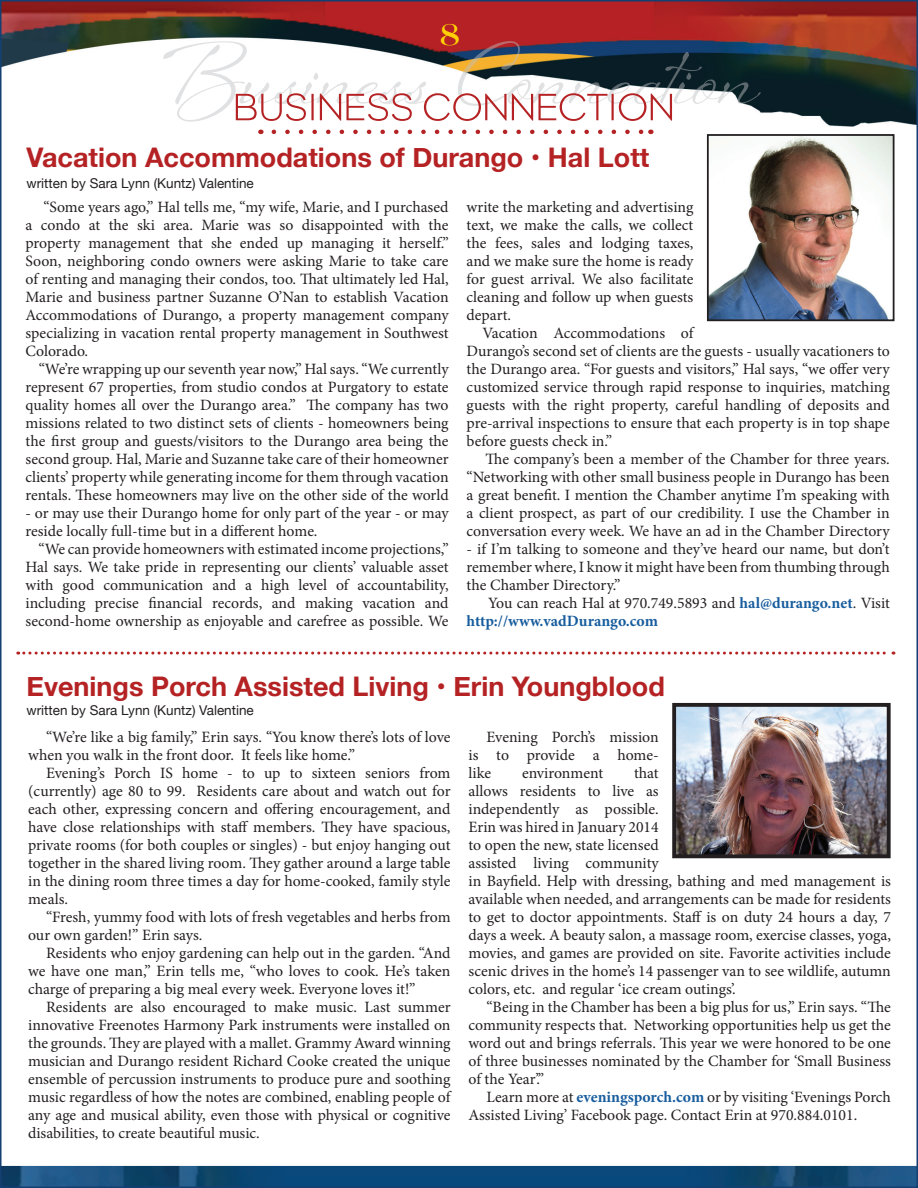
<style>
.page{position:relative;width:918px;height:1188px;background:#fff}
.page>*{position:absolute;margin:0;border:0;box-sizing:border-box;transform-origin:0 0}
.t1{font:30px "Engravers";color:#fed105}
.t2{font:700 27px "Helvetica Neue";color:#b52224}
.t3{font:15.75px/18px "Minion Pro";color:#231f20;text-align:justify}
.t4{font:700 15.75px/18px "Minion Pro";color:#175d9e}
.t5{font:13.5px "Helvetica Neue";color:#231f20}
.s1{font-weight:400;color:#231f20}
.s2{font-weight:700;color:#175d9e}
</style>
<div class="page">
<img style="left:3px;top:3px;width:912px;height:1182px">
<svg style="left:162px;top:40px;width:599px;height:83px"></svg>
<svg style="left:236px;top:93px;width:436px;height:28px"></svg>
<svg style="left:18px;top:652px;width:876px;height:3px"></svg>
<img style="left:677px;top:708px;width:209px;height:145px">
<div style="left:672px;top:703px;width:219px;height:155px;border:4px solid #231f20"></div>
<svg style="left:274px;top:130px;width:370px;height:4px"></svg>
<img style="left:710px;top:137px;width:182px;height:181px">
<div style="left:707px;top:134px;width:188px;height:187px;border:2px solid #231f20"></div>
<h1 class="t1" style="left:440px;top:17px;width:21px">8</h1>
<h2 class="t2" style="left:27px;top:136px;width:624px">Vacation Accommodations of Durango • Hal Lott</h2>
<p class="t5" style="left:27px;top:174px;width:229px">written by Sara Lynn (Kuntz) Valentine</p>
<p class="t3" style="left:26px;top:198px;width:425px;text-indent:18px">“Some years ago,” Hal tells me, “my wife, Marie, and I purchased a condo at the ski area. Marie was so disappointed with the property management that she ended up managing it herself.” Soon, neighboring condo owners were asking Marie to take care of renting and managing their condos, too. That ultimately led Hal, Marie and business partner Suzanne O’Nan to establish Vacation Accommodations of Durango, a property management company specializing in vacation rental property management in Southwest Colorado.</p>
<p class="t3" style="left:26px;top:360px;width:425px;text-indent:13px">“We’re wrapping up our seventh year now,” Hal says. “We currently represent 67 properties, from studio condos at Purgatory to estate quality homes all over the Durango area.” The company has two missions related to two distinct sets of clients - homeowners being the first group and guests/visitors to the Durango area being the second group. Hal, Marie and Suzanne take care of their homeowner clients’ property while generating income for them through vacation rentals. These homeowners may live on the other side of the world</p>
<p class="t3" style="left:26px;top:504px;width:425px">- or may use their Durango home for only part of the year - or may reside locally full-time but in a different home.</p>
<p class="t3" style="left:26px;top:540px;width:425px;text-indent:13px">“We can provide homeowners with estimated income projections,” Hal says. We take pride in representing our clients’ valuable asset with good communication and a high level of accountability, including precise financial records, and making vacation and second-home ownership as enjoyable and carefree as possible. We</p>
<p class="t3" style="left:467px;top:198px;width:228px">write the marketing and advertising text, we make the calls, we collect the fees, sales and lodging taxes, and we make sure the home is ready for guest arrival. We also facilitate cleaning and follow up when guests depart.</p>
<p class="t3" style="left:467px;top:324px;width:425px;text-align:left;text-indent:16px">Vacation Accommodations of<br>Durango’s second set of clients are the guests - usually vacationers to the Durango area. “For guests and visitors,” Hal says, “we offer very customized service through rapid response to inquiries, matching guests with the right property, careful handling of deposits and pre-arrival inspections to ensure that each property is in top shape before guests check in.”</p>
<p class="t3" style="left:467px;top:450px;width:425px;text-indent:19px">The company’s been a member of the Chamber for three years. “Networking with other small business people in Durango has been a great benefit. I mention the Chamber anytime I’m speaking with a client prospect, as part of our credibility. I use the Chamber in conversation every week. We have an ad in the Chamber Directory</p>
<p class="t3" style="left:467px;top:540px;width:425px">- if I’m talking to someone and they’ve heard our name, but don’t remember where, I know it might have been from thumbing through the Chamber Directory.”</p>
<p class="t4" style="left:467px;top:594px;width:425px;text-indent:22px"><span class="s1">You can reach Hal at 970.749.5893 and</span> hal@durango.net<span class="s1">. Visit </span>http://www.vadDurango.com</p>
<h2 class="t2" style="left:27px;top:665px;width:640px">Evenings Porch Assisted Living • Erin Youngblood</h2>
<p class="t5" style="left:27px;top:701px;width:229px">written by Sara Lynn (Kuntz) Valentine</p>
<p class="t3" style="left:28px;top:728px;width:424px;text-indent:18px">“We’re like a big family,” Erin says. “You know there’s lots of love when you walk in the front door. It feels like home.”</p>
<p class="t3" style="left:28px;top:764px;width:424px;text-indent:18px">Evening’s Porch IS home - to up to sixteen seniors from (currently) age 80 to 99. Residents care about and watch out for each other, expressing concern and offering encouragement, and have close relationships with staff members. They have spacious, private rooms (for both couples or singles) - but enjoy hanging out together in the shared living room. They gather around a large table in the dining room three times a day for home-cooked, family style meals.</p>
<p class="t3" style="left:28px;top:908px;width:424px;text-indent:18px">“Fresh, yummy food with lots of fresh vegetables and herbs from our own garden!” Erin says.</p>
<p class="t3" style="left:28px;top:944px;width:424px;text-indent:18px">Residents who enjoy gardening can help out in the garden. “And we have one man,” Erin tells me, “who loves to cook. He’s taken charge of preparing a big meal every week. Everyone loves it!”</p>
<p class="t3" style="left:28px;top:998px;width:424px;text-indent:18px">Residents are also encouraged to make music. Last summer innovative Freenotes Harmony Park instruments were installed on the grounds. They are played with a mallet. Grammy Award winning musician and Durango resident Richard Cooke created the unique ensemble of percussion instruments to produce pure and soothing music regardless of how the notes are combined, enabling people of any age and musical ability, even those with physical or cognitive disabilities, to create beautiful music.</p>
<p class="t3" style="left:469px;top:728px;width:192px;text-indent:18px">Evening Porch’s mission is to provide a home&shy;like</p>
<p class="t3" style="left:469px;top:764px;width:424px;text-align:left;text-indent:166px">that<br>allows residents to live as<br>independently as possible.<br>Erin was hired in January 2014<br>to open the new, state licensed<br>assisted living community<br>in Bayfield. Help with dressing, bathing and med management is available when needed, and arrangements can be made for residents to get to doctor appointments. Staff is on duty 24 hours a day, 7 days a week. A beauty salon, a massage room, exercise classes, yoga, movies, and games are provided on site. Favorite activities include scenic drives in the home’s 14 passenger van to see wildlife, autumn colors, etc. and regular ‘ice cream outings’.</p>
<p class="t3" style="left:469px;top:998px;width:424px;text-indent:18px">“Being in the Chamber has been a big plus for us,” Erin says. “The community respects that. Networking opportunities help us get the word out and brings referrals. This year we were honored to be one of three businesses nominated by the Chamber for ‘Small Business of the Year’.”</p>
<p class="t3" style="left:469px;top:1088px;width:424px;text-indent:18px">Learn more at <span class="s2">eveningsporch.com</span> or by visiting ‘Evenings Porch<br>Assisted Living’ Facebook page. Contact Erin at 970.884.0101.</p>
<p class="t3" style="left:522px;top:764px;width:83px">environment</p>
</div>
